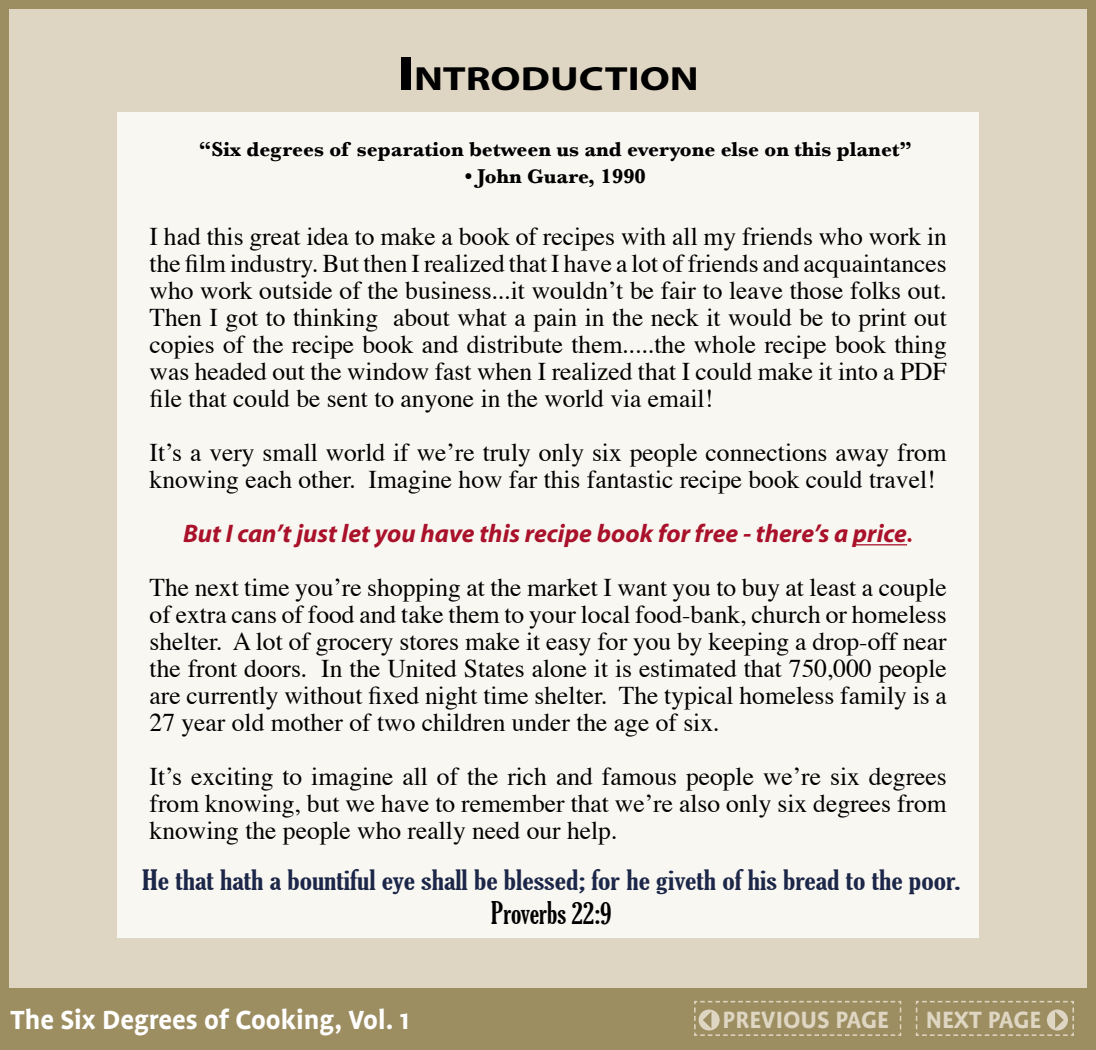
<style>
.page{position:relative;width:1096px;height:1050px;background:#fff}
.page>*{position:absolute;margin:0;border:0;box-sizing:border-box;transform-origin:0 0}
.TOC_Recipes{font:700 33.6px "Myriad";color:#000;scale:1.25 1}
.t1{font:700 30px "Profile";color:#fff}
.t2{font:extra-condensed 30px "Gloucester";color:#000}
.t3{font:extra-condensed 27px "Gloucester";color:#1b2648;scale:1.33 1}
.t4{font:700 27px "Profile";color:#ded6c2}
.contributors{font:25.5px/27px "Times";color:#000;text-align:justify}
.contributors-2{font:italic 700 25.5px "Myriad";color:#a9122a}
.t5{font:700 21px "Baskerville";color:#000}
.s1{font-size:48px}
.s2{font-family:"Times"}
</style>
<div class="page">
<div style="left:0;top:0;width:1095px;height:1050px;background:#9d8e62"></div>
<div style="left:9px;top:9px;width:1077px;height:1032px;background:#ded6c2"></div>
<div style="left:0;top:988px;width:1095px;height:62px;background:#9d8e62"></div>
<svg style="left:694px;top:1001px;width:207px;height:35px"></svg>
<svg style="left:915px;top:1001px;width:159px;height:35px"></svg>
<div style="left:117px;top:112px;width:861px;height:826px;background:#f9f7f2"></div>
<hr style="left:852px;top:544px;width:54px;height:1px;background:#a9122a">
<p class="TOC_Recipes" style="left:397px;top:61px;width:243px"><span class="s1">I</span>NTRODUCTION</p>
<p class="t5" style="left:199px;top:137px;width:714px">“Six degrees of separation between us and everyone else on this planet”</p>
<p class="t5" style="left:465px;top:164px;width:182px">• John Guare, 1990</p>
<p class="contributors" style="left:149px;top:225px;width:798px">I had this great idea to make a book of recipes with all my friends who work in the film industry. But then I realized that I have a lot of friends and acquaintances who work outside of the business...it wouldnʼt be fair to leave those folks out.<br>Then I got to thinking about what a pain in the neck it would be to print out copies of the recipe book and distribute them.....the whole recipe book thing was headed out the window fast when I realized that I could make it into a PDF file that could be sent to anyone in the world via email!</p>
<p class="contributors" style="left:149px;top:441px;width:798px">Itʼs a very small world if weʼre truly only six people connections away from knowing each other. Imagine how far this fantastic recipe book could travel!</p>
<p class="contributors-2" style="left:183px;top:521px;width:731px">But I can’t just let you have this recipe book for free - there’s a price<span class="s2">.</span></p>
<p class="contributors" style="left:149px;top:576px;width:798px">The next time youʼre shopping at the market I want you to buy at least a couple of extra cans of food and take them to your local food-bank, church or homeless shelter. A lot of grocery stores make it easy for you by keeping a drop-off near the front doors. In the United States alone it is estimated that 750,000 people are currently without fixed night time shelter. The typical homeless family is a 27 year old mother of two children under the age of six.</p>
<p class="contributors" style="left:149px;top:765px;width:798px">Itʼs exciting to imagine all of the rich and famous people weʼre six degrees from knowing, but we have to remember that weʼre also only six degrees from knowing the people who really need our help.</p>
<p class="t3" style="left:142px;top:864px;width:616px">He that hath a bountiful eye shall be blessed; for he giveth of his bread to the poor.</p>
<p class="t2" style="left:491px;top:896px;width:122px">Proverbs 22:9</p>
<p class="t1" style="left:11px;top:1004px;width:400px">The Six Degrees of Cooking, Vol. 1</p>
<p class="t4" style="left:722px;top:1005px;width:168px">PREVIOUS PAGE</p>
<p class="t4" style="left:925px;top:1005px;width:117px">NEXT PAGE</p>
</div>
